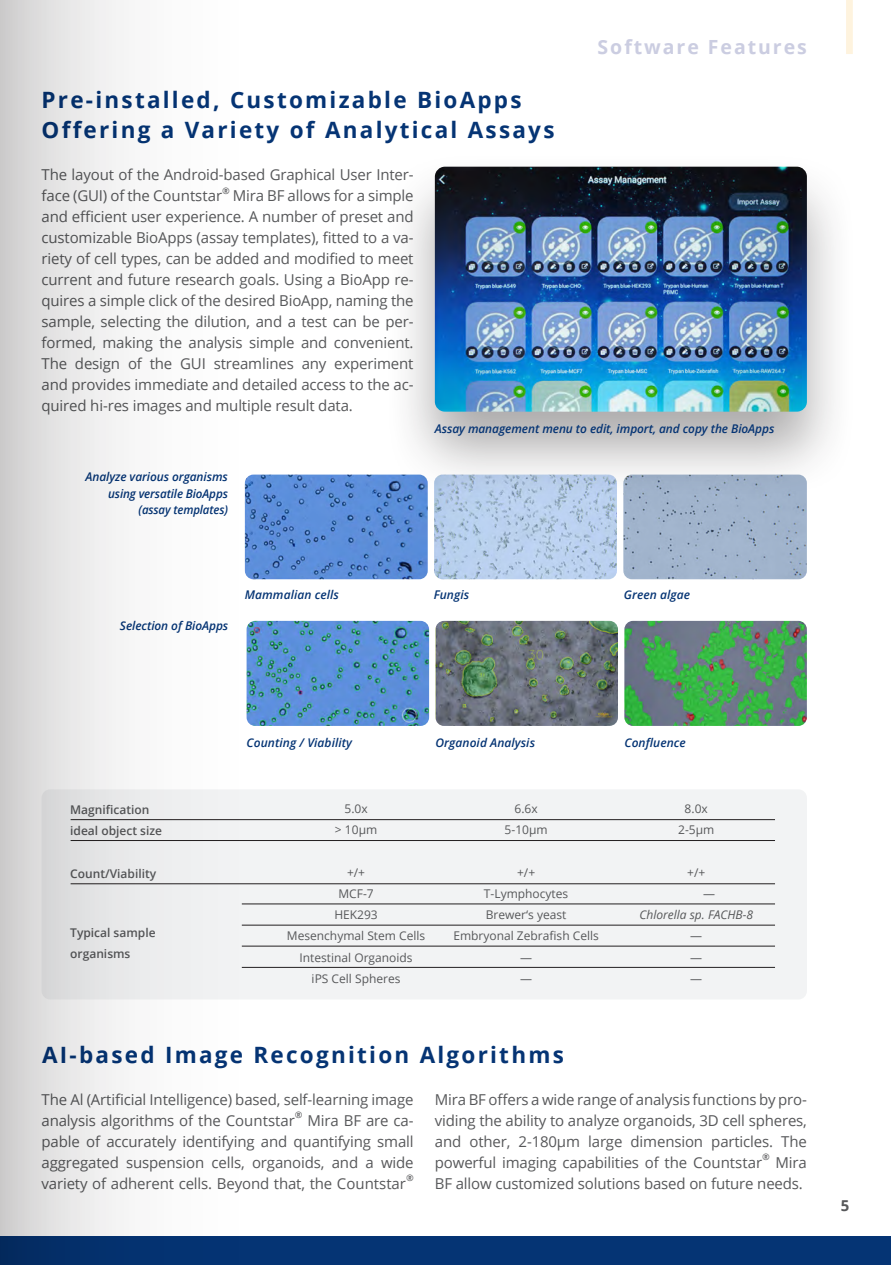
<style>
.page{position:relative;width:891px;height:1265px;background:#fff}
.page>*{position:absolute;margin:0;border:0;box-sizing:border-box;transform-origin:0 0}
.t1{font:700 22.5px/30px "Open Sans";letter-spacing:.1em;color:#053474}
.t2{font:700 19.5px "Open Sans";letter-spacing:.1em;color:#cbcde1}
.t3{font:15px/21px "Open Sans";letter-spacing:-.01em;color:#57585a;text-align:justify}
.t4{font:700 15px "Open Sans";color:#57585a}
.t5{font:italic 600 12px/16.5px "Open Sans";letter-spacing:-.005em;color:#053474;text-align:right}
.t6{font:12px "Open Sans";color:#57585a}
.t7{font:600 12px/21px "Open Sans";color:#57585a}
.t8{font:italic 12px "Open Sans";color:#57585a}
.t9{font:italic 600 9px "Open Sans";color:#57585a}
</style>
<div class="page">
<img style="left:435px;top:497px;width:182px;height:82px">
<div style="left:623px;top:497px;width:184px;height:82px;background:#a1b4cc"></div>
<img style="left:435px;top:621px;width:183px;height:105px">
<img style="left:624px;top:621px;width:183px;height:105px">
<div style="left:384px;top:151px;width:474px;height:346px;background:#231f20;opacity:.38"></div>
<img style="left:435px;top:167px;width:372px;height:244px">
<div style="left:42px;top:789px;width:765px;height:210px;background:#f2f3f4;border-radius:9px"></div>
<hr style="left:71px;top:840px;width:704px;height:1px;background:#231f20">
<hr style="left:71px;top:883px;width:704px;height:1px;background:#231f20">
<hr style="left:71px;top:819px;width:704px;height:1px;background:#231f20">
<hr style="left:242px;top:903px;width:533px;height:1px;background:#231f20">
<hr style="left:242px;top:924px;width:533px;height:1px;background:#231f20">
<hr style="left:242px;top:945px;width:533px;height:1px;background:#231f20">
<hr style="left:242px;top:967px;width:533px;height:1px;background:#231f20">
<div style="left:0;top:1235px;width:891px;height:29px;background:#053474"></div>
<div style="left:846px;top:0;width:7px;height:54px;background:#fef3de"></div>
<svg style="left:0;top:0;width:435px;height:1264px"></svg>
<h1 class="t1" style="left:42px;top:84px;width:515px">Pre-installed, Customizable BioApps<br>Offering a Variety of Analytical Assays</h1>
<p class="t3" style="left:42px;top:164px;width:374px">The layout of the Android-based Graphical User Inter&shy;face (GUI) of the Countstar</p>
<p class="t9" style="left:222px;top:184px;width:9px">®</p>
<p class="t3" style="left:42px;top:185px;width:374px;text-indent:191px">Mira BF allows for a simple and efficient user experience. A number of preset and customizable BioApps (assay templates), fitted to a va&shy;riety of cell types, can be added and modified to meet current and future research goals. Using a BioApp re&shy;quires a simple click of the desired BioApp, naming the sample, selecting the dilution, and a test can be per&shy;formed, making the analysis simple and convenient.<br>The design of the GUI streamlines any experiment and provides immediate and detailed access to the ac&shy;quired hi-res images and multiple result data.</p>
<h2 class="t2" style="left:598px;top:33px;width:211px">Software Features</h2>
<p class="t5" style="left:85px;top:468px;width:144px">Analyze various organisms using versatile BioApps (assay templates)</p>
<p class="t5" style="left:435px;top:420px;width:341px">Assay management menu to edit, import, and copy the BioApps</p>
<p class="t5" style="left:120px;top:617px;width:110px">Selection of BioApps</p>
<p class="t5" style="left:245px;top:586px;width:95px">Mammalian cells</p>
<p class="t5" style="left:434px;top:586px;width:37px">Fungis</p>
<p class="t5" style="left:624px;top:586px;width:68px">Green algae</p>
<p class="t5" style="left:247px;top:734px;width:107px">Counting / Viability</p>
<p class="t5" style="left:436px;top:734px;width:101px">Organoid Analysis</p>
<p class="t5" style="left:624px;top:734px;width:63px">Confluence</p>
<p class="t7" style="left:70px;top:798px;width:81px">Magnification</p>
<p class="t6" style="left:344px;top:800px;width:25px">5.0x</p>
<p class="t6" style="left:515px;top:800px;width:25px">6.6x</p>
<p class="t6" style="left:685px;top:800px;width:25px">8.0x</p>
<p class="t6" style="left:335px;top:821px;width:44px">&gt; 10μm</p>
<p class="t6" style="left:505px;top:821px;width:45px">5-10μm</p>
<p class="t6" style="left:678px;top:821px;width:38px">2-5μm</p>
<p class="t6" style="left:347px;top:864px;width:20px">+/+</p>
<p class="t6" style="left:517px;top:864px;width:20px">+/+</p>
<p class="t6" style="left:687px;top:864px;width:20px">+/+</p>
<p class="t6" style="left:338px;top:884px;width:37px">MCF-7</p>
<p class="t6" style="left:484px;top:884px;width:86px">T-Lymphocytes</p>
<p class="t6" style="left:703px;top:884px;width:13px">—</p>
<p class="t6" style="left:334px;top:906px;width:45px">HEK293</p>
<p class="t6" style="left:486px;top:906px;width:82px">Brewer‘s yeast</p>
<p class="t8" style="left:639px;top:906px;width:115px">Chlorella sp. FACHB-8</p>
<p class="t6" style="left:287px;top:927px;width:140px">Mesenchymal Stem Cells</p>
<p class="t6" style="left:453px;top:927px;width:147px">Embryonal Zebrafish Cells</p>
<p class="t6" style="left:690px;top:927px;width:13px">—</p>
<p class="t6" style="left:300px;top:949px;width:115px">Intestinal Organoids</p>
<p class="t6" style="left:520px;top:949px;width:13px">—</p>
<p class="t6" style="left:690px;top:949px;width:13px">—</p>
<p class="t6" style="left:312px;top:970px;width:90px">iPS Cell Spheres</p>
<p class="t6" style="left:520px;top:970px;width:13px">—</p>
<p class="t6" style="left:690px;top:970px;width:13px">—</p>
<p class="t7" style="left:70px;top:819px;width:93px">ideal object size</p>
<p class="t7" style="left:70px;top:862px;width:88px">Count/Viability</p>
<p class="t7" style="left:70px;top:922px;width:87px">Typical sample organisms</p>
<h1 class="t1" style="left:42px;top:1039px;width:523px">AI-based Image Recognition Algorithms</h1>
<p class="t3" style="left:42px;top:1088px;width:374px">The Al (Artificial Intelligence) based, self-learning image analysis algorithms of the Countstar</p>
<p class="t3" style="left:435px;top:1088px;width:374px">Mira BF offers a wide range of analysis functions by pro&shy;viding the ability to analyze organoids, 3D cell spheres, and other, 2-180µm large dimension particles. The powerful imaging capabilities of the Countstar</p>
<p class="t9" style="left:295px;top:1108px;width:9px">®</p>
<p class="t3" style="left:42px;top:1109px;width:374px;text-indent:266px">Mira BF are ca&shy;pable of accurately identifying and quantifying small aggregated suspension cells, organoids, and a wide variety of adherent cells. Beyond that, the Countstar</p>
<p class="t9" style="left:762px;top:1150px;width:9px">®</p>
<p class="t3" style="left:435px;top:1151px;width:374px;text-align:right">Mira<br>BF allow customized solutions based on future needs.</p>
<p class="t9" style="left:406px;top:1171px;width:9px">®</p>
<p class="t4" style="left:841px;top:1194px;width:10px">5</p>
</div>
